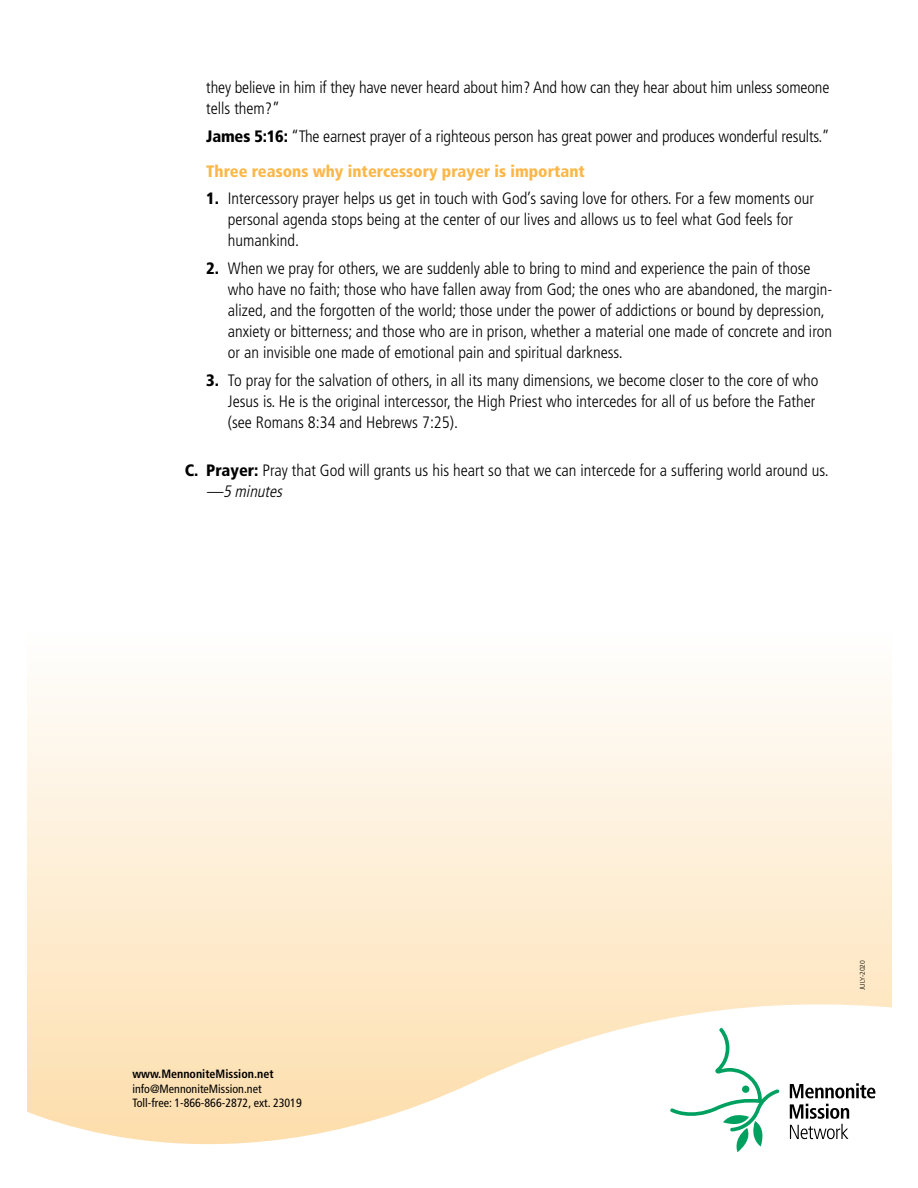
<style>
.page{position:relative;width:918px;height:1188px;background:#fff}
.page>*{position:absolute;margin:0;border:0;box-sizing:border-box;transform-origin:0 0}
.t1{font:300 condensed 16.5px/21px "Frutiger";color:#000}
.t2{font:condensed 12px/14.4px "Frutiger";color:#000}
.t3{font:700 condensed 12px "Frutiger";color:#000}
.t4{font:300 6.75px "Frutiger";color:#000}
.s1{font-weight:900}
.s2{font-weight:900;color:#fcb749}
.s3{font-style:italic}
</style>
<div class="page">
<svg style="left:27px;top:693px;width:864px;height:304px;background:#fef0db"></svg>
<svg style="left:27px;top:997px;width:865px;height:156px"></svg>
<svg style="left:670px;top:1028px;width:109px;height:124px"></svg>
<svg style="left:790px;top:1104px;width:59px;height:35px"></svg>
<svg style="left:790px;top:1083px;width:85px;height:15px"></svg>
<p class="t1" style="left:206px;top:77px;width:625px">they believe in him if they have never heard about him? And how can they hear about him unless someone tells them?”</p>
<p class="t1" style="left:206px;top:119px;width:625px;line-height:34.5px"><span class="s1">James 5:16:</span> “The earnest prayer of a righteous person has great power and produces wonderful results.”<br><span class="s2">Three reasons why intercessory prayer is important</span></p>
<p class="t1" style="left:228px;top:188px;width:588px;text-indent:-22px"><span class="s1">1.</span> Intercessory prayer helps us get in touch with God’s saving love for others. For a few moments our personal agenda stops being at the center of our lives and allows us to feel what God feels for humankind.</p>
<p class="t1" style="left:228px;top:258px;width:606px;text-indent:-22px"><span class="s1">2.</span> When we pray for others, we are suddenly able to bring to mind and experience the pain of those who have no faith; those who have fallen away from God; the ones who are abandoned, the margin&shy;alized, and the forgotten of the world; those under the power of addictions or bound by depression, anxiety or bitterness; and those who are in prison, whether a material one made of concrete and iron or an invisible one made of emotional pain and spiritual darkness.</p>
<p class="t1" style="left:228px;top:370px;width:592px;text-indent:-22px"><span class="s1">3.</span> To pray for the salvation of others, in all its many dimensions, we become closer to the core of who<br>Jesus is. He is the original intercessor, the High Priest who intercedes for all of us before the Father (see Romans 8:34 and Hebrews 7:25).</p>
<p class="t1" style="left:206px;top:460px;width:624px;text-indent:-22px"><span class="s1">C. Prayer:</span> Pray that God will grants us his heart so that we can intercede for a suffering world around us. <span class="s3">—5 minutes</span></p>
<p class="t3" style="left:132px;top:1067px;width:143px">www.MennoniteMission.net</p>
<p class="t2" style="left:132px;top:1081px;width:171px">info@MennoniteMission.net<br>Toll-free: 1-866-866-2872, ext. 23019</p>
<p class="t4" style="left:859px;top:990px;width:31px;rotate:-90deg">JULY-2020</p>
</div>
